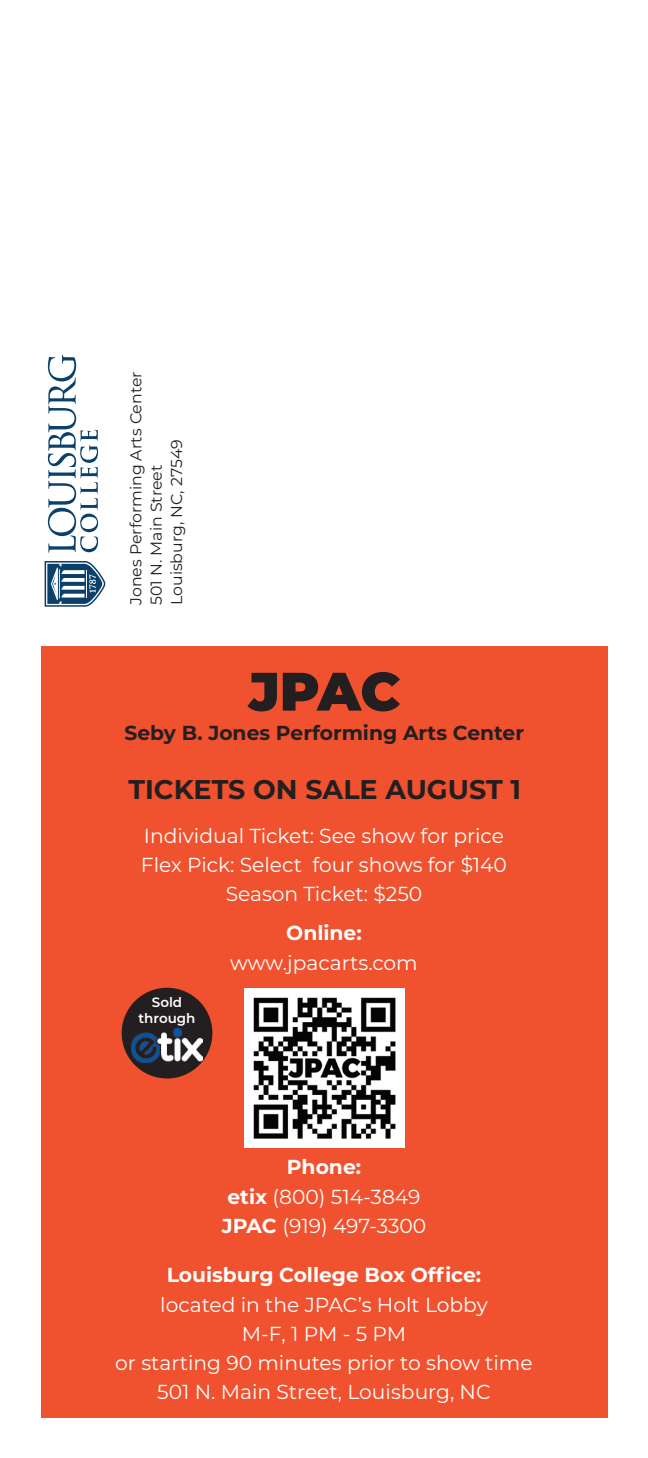
<style>
.page{position:relative;width:648px;height:1458px;background:#fff}
.page>*{position:absolute;margin:0;border:0;box-sizing:border-box;transform-origin:0 0}
.t1{font:900 54px "Montserrat";color:#231f20}
.t2{font:700 27px "Montserrat";color:#231f20}
.t3{font:20.25px/29.2px "Montserrat";color:#fff;text-align:center}
.t4{font:700 20.25px "Montserrat";color:#fff}
.t5{font:700 20.25px "Montserrat";color:#231f20}
.t6{font:15.75px/20.2px "Montserrat";color:#231f20}
.t7{font:600 13.5px/16.2px "Montserrat";color:#fff;text-align:center}
.s1{font-weight:700}
</style>
<div class="page">
<div style="left:41px;top:646px;width:567px;height:772px;background:#f0512e"></div>
<svg style="left:48px;top:355px;width:50px;height:198px"></svg>
<svg style="left:45px;top:561px;width:60px;height:46px"></svg>
<img style="left:245px;top:988px;width:159px;height:160px">
<div style="left:123px;top:989px;width:88px;height:88px;background:#231f20;border-radius:50%"></div>
<div style="left:122px;top:988px;width:90px;height:90px;border:2px solid #231f20;border-radius:50%"></div>
<img style="left:131px;top:1028px;width:72px;height:34px">
<p class="t6" style="left:125px;top:605px;width:235px;rotate:-90deg">Jones Performing Arts Center<br>501 N. Main Street<br>Louisburg, NC, 27549</p>
<h1 class="t1" style="left:249px;top:651px;width:153px">JPAC</h1>
<p class="t5" style="left:125px;top:718px;width:401px">Seby B. Jones Performing Arts Center</p>
<h2 class="t2" style="left:128px;top:770px;width:394px">TICKETS ON SALE AUGUST 1</h2>
<p class="t3" style="left:141px;top:820px;width:368px">Individual Ticket: See show for price<br>Flex Pick: Select four shows for $140<br>Season Ticket: $250</p>
<p class="t4" style="left:286px;top:919px;width:77px">Online:</p>
<p class="t3" style="left:230px;top:947px;width:189px">www.jpacarts.com</p>
<p class="t7" style="left:139px;top:994px;width:59px">Sold through</p>
<p class="t3" style="left:222px;top:1152px;width:206px"><span class="s1">Phone:<br>etix</span> (800) 514-3849<br><span class="s1">JPAC</span> (919) 497-3300</p>
<p class="t4" style="left:167px;top:1261px;width:316px">Louisburg College Box Office:</p>
<p class="t3" style="left:115px;top:1289px;width:419px">located in the JPAC’s Holt Lobby<br>M-F, 1 PM - 5 PM<br>or starting 90 minutes prior to show time<br>501 N. Main Street, Louisburg, NC</p>
</div>
